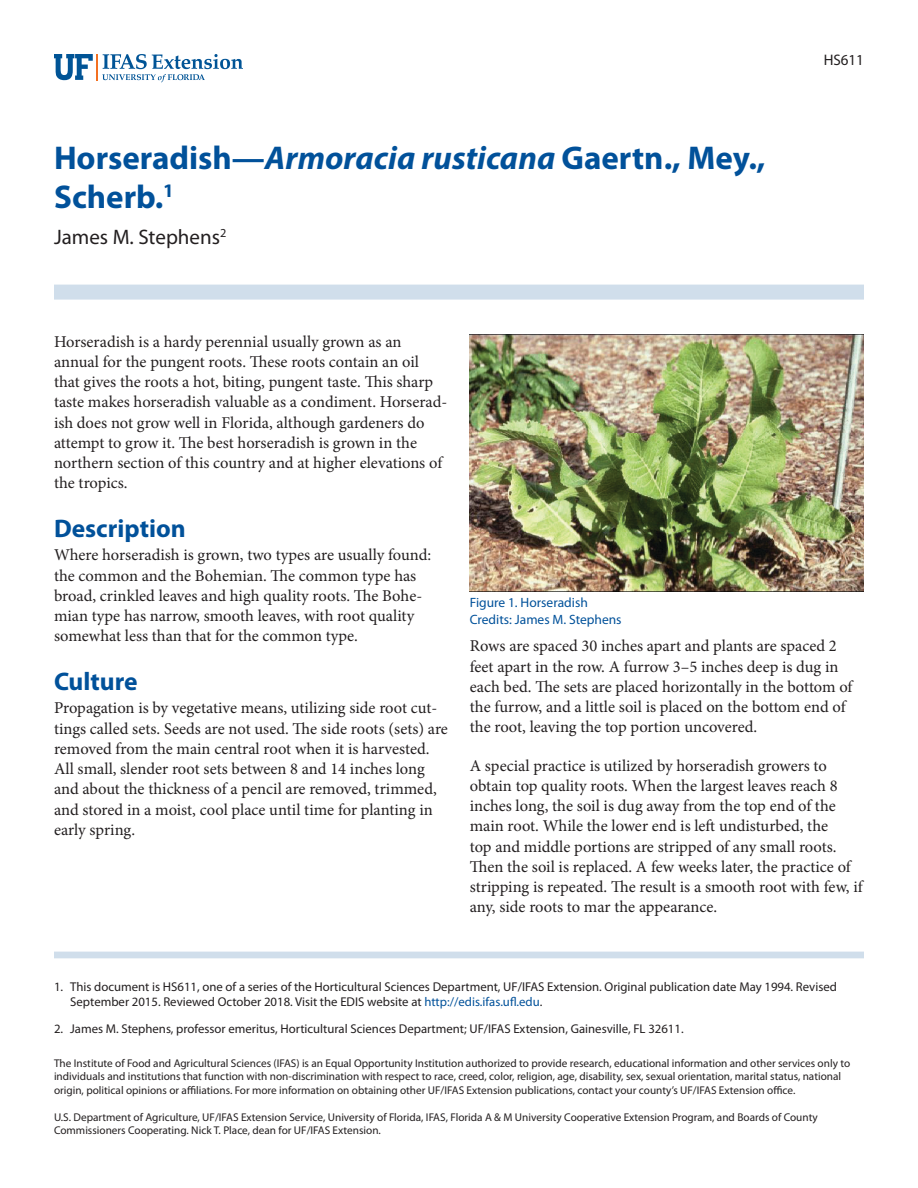
<style>
.page{position:relative;width:918px;height:1188px;background:#fff}
.page>*{position:absolute;margin:0;border:0;box-sizing:border-box;transform-origin:0 0}
.TitleRegular{font:700 33px/39.6px "Myriad Pro";color:#01519a}
.SectionHeading0{font:700 25.5px "Myriad Pro";color:#01519a}
.Author{font:21px "Myriad Pro";color:#231f20}
.Paragraph{font:16.5px/20.2px "Minion Pro";color:#231f20}
.PubNumber{font:15.3px "Myriad Pro";color:#231f20}
.FigureCaption{font:13.5px "Myriad Pro";color:#01519a}
.t1{font:12.75px/15.3px "Myriad Pro";color:#231f20}
.Disclaimer{font:11.25px/13.5px "Myriad Pro";color:#231f20}
.s1{font-style:italic}
.s2{color:#01519a}
</style>
<div class="page">
<svg style="left:54px;top:54px;width:189px;height:28px"></svg>
<div style="left:54px;top:285px;width:810px;height:15px;background:#d0deeb"></div>
<div style="left:54px;top:952px;width:810px;height:6px;background:#d0deeb"></div>
<img style="left:470px;top:335px;width:394px;height:257px">
<p class="TitleRegular" style="left:54px;top:137px;width:713px">Horseradish—<span class="s1">Armoracia rusticana</span> Gaertn., Mey.,<br>Scherb.<sup>1</sup></p>
<p class="Author" style="left:54px;top:224px;width:174px">James M. Stephens<sup>2</sup></p>
<p class="PubNumber" style="left:824px;top:51px;width:42px">HS611</p>
<p class="Paragraph" style="left:54px;top:331px;width:395px">Horseradish is a hardy perennial usually grown as an annual for the pungent roots. These roots contain an oil that gives the roots a hot, biting, pungent taste. This sharp taste makes horseradish valuable as a condiment. Horserad&shy;ish does not grow well in Florida, although gardeners do attempt to grow it. The best horseradish is grown in the northern section of this country and at higher elevations of the tropics.</p>
<p class="SectionHeading0" style="left:54px;top:512px;width:133px">Description</p>
<p class="Paragraph" style="left:54px;top:545px;width:379px">Where horseradish is grown, two types are usually found: the common and the Bohemian. The common type has broad, crinkled leaves and high quality roots. The Bohe&shy;mian type has narrow, smooth leaves, with root quality somewhat less than that for the common type.</p>
<p class="SectionHeading0" style="left:54px;top:665px;width:85px">Culture</p>
<p class="Paragraph" style="left:54px;top:698px;width:395px">Propagation is by vegetative means, utilizing side root cut&shy;tings called sets. Seeds are not used. The side roots (sets) are removed from the main central root when it is harvested.<br>All small, slender root sets between 8 and 14 inches long and about the thickness of a pencil are removed, trimmed, and stored in a moist, cool place until time for planting in early spring.</p>
<p class="FigureCaption" style="left:470px;top:594px;width:120px">Figure 1. Horseradish</p>
<p class="FigureCaption" style="left:470px;top:611px;width:153px">Credits: James M. Stephens</p>
<p class="Paragraph" style="left:470px;top:636px;width:384px">Rows are spaced 30 inches apart and plants are spaced 2 feet apart in the row. A furrow 3–5 inches deep is dug in each bed. The sets are placed horizontally in the bottom of the furrow, and a little soil is placed on the bottom end of the root, leaving the top portion uncovered.</p>
<p class="Paragraph" style="left:470px;top:755px;width:394px">A special practice is utilized by horseradish growers to obtain top quality roots. When the largest leaves reach 8 inches long, the soil is dug away from the top end of the main root. While the lower end is left undisturbed, the<br>top and middle portions are stripped of any small roots.<br>Then the soil is replaced. A few weeks later, the practice of stripping is repeated. The result is a smooth root with few, if any, side roots to mar the appearance.</p>
<p class="t1" style="left:70px;top:979px;width:768px;text-indent:-16px">1. This document is HS611, one of a series of the Horticultural Sciences Department, UF/IFAS Extension. Original publication date May 1994. Revised<br>September 2015. Reviewed October 2018. Visit the EDIS website at <span class="s2">http://edis.ifas.ufl.edu</span>.</p>
<p class="t1" style="left:54px;top:1021px;width:631px">2. James M. Stephens, professor emeritus, Horticultural Sciences Department; UF/IFAS Extension, Gainesville, FL 32611.</p>
<p class="Disclaimer" style="left:54px;top:1056px;width:798px">The Institute of Food and Agricultural Sciences (IFAS) is an Equal Opportunity Institution authorized to provide research, educational information and other services only to individuals and institutions that function with non-discrimination with respect to race, creed, color, religion, age, disability, sex, sexual orientation, marital status, national origin, political opinions or affiliations. For more information on obtaining other UF/IFAS Extension publications, contact your county’s UF/IFAS Extension office.</p>
<p class="Disclaimer" style="left:54px;top:1110px;width:765px">U.S. Department of Agriculture, UF/IFAS Extension Service, University of Florida, IFAS, Florida A &amp; M University Cooperative Extension Program, and Boards of County<br>Commissioners Cooperating. Nick T. Place, dean for UF/IFAS Extension.</p>
</div>
